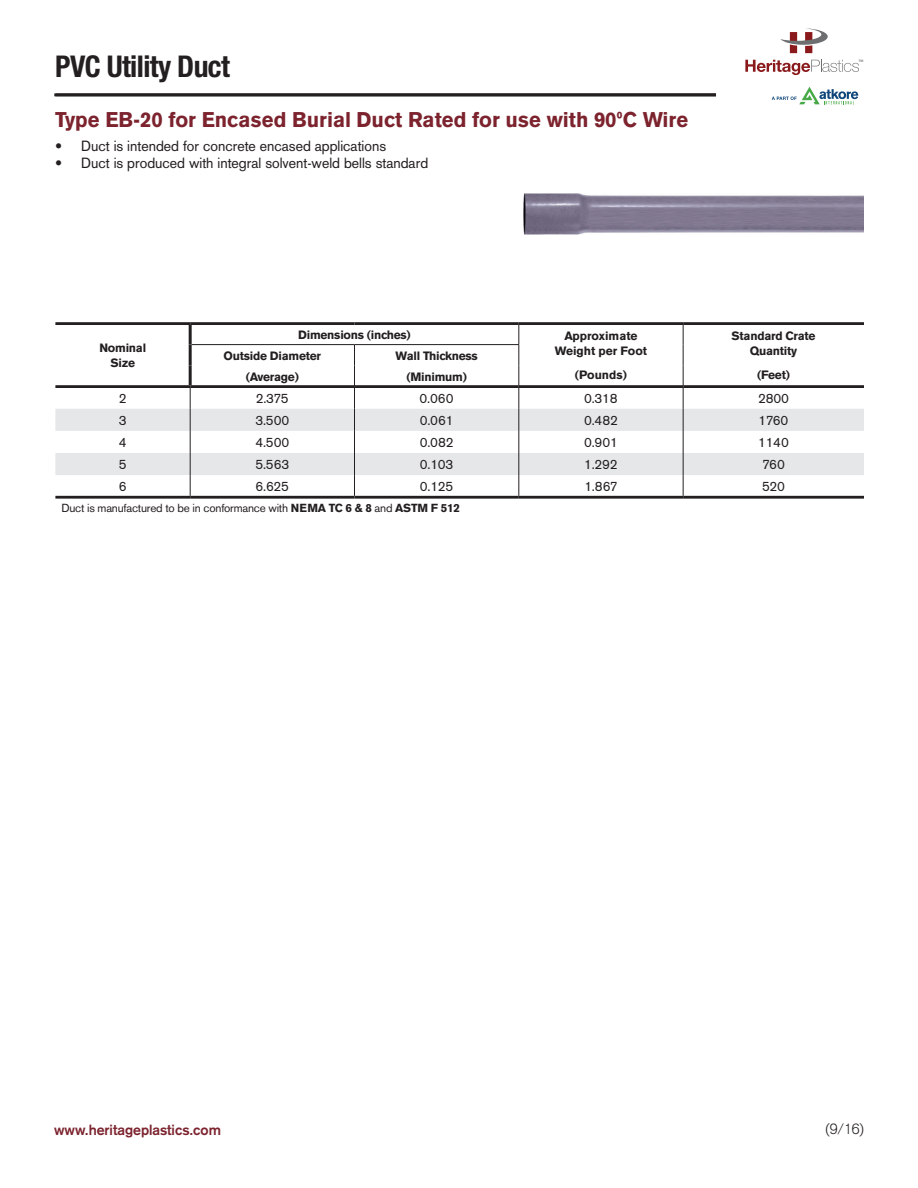
<style>
.page{position:relative;width:918px;height:1188px;background:#fff}
.page>*{position:absolute;margin:0;border:0;box-sizing:border-box;transform-origin:0 0}
.DocumentHeadline{font:700 condensed 30px "Helvetica Neue LT";letter-spacing:-.02em;color:#231f20}
.SmallerBody{font:900 21px "Akzidenz Grotesk";letter-spacing:-.005em;color:#7c232e}
.t1{font:14.55px "Akzidenz Grotesk";color:#231f20}
.BodyBullets{font:700 14.55px "Akzidenz Grotesk";color:#7c232e}
.BodyBullets-2{font:300 14.55px "Akzidenz Grotesk";color:#231f20}
.ChartHeads{font:13.5px "Akzidenz Grotesk BE";letter-spacing:-.02em;color:#231f20}
.ChartHeads-2{font:700 12px/15px "Akzidenz Grotesk BE";letter-spacing:-.02em;color:#231f20;text-align:center}
.ChartHeads-3{font:700 12px/15px "Akzidenz Grotesk BE";color:#231f20;text-align:center}
.ChartHeads-4{font:11.7px "Akzidenz Grotesk BE";letter-spacing:-.02em;color:#231f20}
.t2{font:7.8px "Myriad Pro";color:#6d6e70}
.s1{font-family:"Myriad Pro";font-weight:700;font-stretch:condensed}
.s2{font-weight:700}
</style>
<div class="page">
<svg style="left:772px;top:87px;width:86px;height:17px"></svg>
<svg style="left:745px;top:60px;width:114px;height:15px"></svg>
<svg style="left:780px;top:29px;width:48px;height:24px"></svg>
<hr style="left:54px;top:93px;width:662px;height:3px;background:#231f20">
<svg style="left:55px;top:409px;width:809px;height:66px;fill:#e6e7e9"></svg>
<hr style="left:55px;top:322px;width:135px;height:3px;background:#231f20">
<hr style="left:190px;top:322px;width:164px;height:3px;background:#231f20">
<hr style="left:354px;top:322px;width:165px;height:3px;background:#231f20">
<hr style="left:519px;top:322px;width:164px;height:3px;background:#231f20">
<hr style="left:683px;top:322px;width:181px;height:3px;background:#231f20">
<hr style="left:55px;top:385px;width:135px;height:3px;background:#231f20">
<hr style="left:190px;top:385px;width:164px;height:3px;background:#231f20">
<hr style="left:355px;top:385px;width:164px;height:3px;background:#231f20">
<hr style="left:519px;top:385px;width:164px;height:3px;background:#231f20">
<hr style="left:683px;top:385px;width:181px;height:3px;background:#231f20">
<hr style="left:55px;top:496px;width:135px;height:3px;background:#231f20">
<hr style="left:190px;top:496px;width:164px;height:3px;background:#231f20">
<hr style="left:354px;top:496px;width:165px;height:3px;background:#231f20">
<hr style="left:519px;top:496px;width:164px;height:3px;background:#231f20">
<hr style="left:683px;top:496px;width:181px;height:3px;background:#231f20">
<svg style="left:190px;top:388px;width:1px;height:108px"></svg>
<hr style="left:192px;top:344px;width:162px;height:1px;background:#231f20">
<hr style="left:354px;top:344px;width:165px;height:1px;background:#231f20">
<hr style="left:189px;top:325px;width:3px;height:20px;background:#231f20">
<hr style="left:189px;top:345px;width:3px;height:21px;background:#231f20">
<hr style="left:189px;top:366px;width:3px;height:19px;background:#231f20">
<svg style="left:683px;top:325px;width:1px;height:171px"></svg>
<svg style="left:354px;top:345px;width:1px;height:151px"></svg>
<svg style="left:519px;top:325px;width:1px;height:171px"></svg>
<img style="left:523px;top:193px;width:340px;height:41px">
<p class="DocumentHeadline" style="left:55px;top:48px;width:176px">PVC Utility Duct</p>
<p class="SmallerBody" style="left:55px;top:107px;width:635px">Type EB-20 for Encased Burial Duct Rated for use with 90<span class="s1">o</span>C Wire</p>
<p class="t1" style="left:55px;top:137px;width:333px">• Duct is intended for concrete encased applications</p>
<p class="t1" style="left:55px;top:154px;width:375px">• Duct is produced with integral solvent-weld bells standard</p>
<p class="t2" style="left:859px;top:58px;width:6px">™</p>
<p class="ChartHeads-2" style="left:99px;top:341px;width:48px">Nominal<br>Size</p>
<p class="ChartHeads-2" style="left:298px;top:327px;width:114px">Dimensions (inches)</p>
<p class="ChartHeads-3" style="left:555px;top:329px;width:94px">Approximate<br>Weight per Foot</p>
<p class="ChartHeads-2" style="left:575px;top:367px;width:54px">(Pounds)</p>
<p class="ChartHeads-2" style="left:224px;top:348px;width:99px">Outside Diameter</p>
<p class="ChartHeads-2" style="left:395px;top:348px;width:84px">Wall Thickness</p>
<p class="ChartHeads-2" style="left:246px;top:369px;width:55px">(Average)</p>
<p class="ChartHeads-2" style="left:406px;top:369px;width:62px">(Minimum)</p>
<p class="ChartHeads-2" style="left:732px;top:329px;width:85px">Standard Crate<br>Quantity</p>
<p class="ChartHeads-2" style="left:757px;top:367px;width:34px">(Feet)</p>
<p class="ChartHeads" style="left:119px;top:390px;width:9px">2</p>
<p class="ChartHeads" style="left:256px;top:390px;width:34px">2.375</p>
<p class="ChartHeads" style="left:420px;top:390px;width:36px">0.060</p>
<p class="ChartHeads" style="left:584px;top:390px;width:35px">0.318</p>
<p class="ChartHeads" style="left:758px;top:390px;width:32px">2800</p>
<p class="ChartHeads" style="left:119px;top:412px;width:9px">3</p>
<p class="ChartHeads" style="left:255px;top:412px;width:35px">3.500</p>
<p class="ChartHeads" style="left:420px;top:412px;width:35px">0.061</p>
<p class="ChartHeads" style="left:584px;top:412px;width:35px">0.482</p>
<p class="ChartHeads" style="left:759px;top:412px;width:31px">1760</p>
<p class="ChartHeads" style="left:119px;top:434px;width:9px">4</p>
<p class="ChartHeads" style="left:255px;top:434px;width:35px">4.500</p>
<p class="ChartHeads" style="left:420px;top:434px;width:35px">0.082</p>
<p class="ChartHeads" style="left:584px;top:434px;width:35px">0.901</p>
<p class="ChartHeads" style="left:758px;top:434px;width:32px">1140</p>
<p class="ChartHeads" style="left:119px;top:456px;width:9px">5</p>
<p class="ChartHeads" style="left:255px;top:456px;width:35px">5.563</p>
<p class="ChartHeads" style="left:420px;top:456px;width:35px">0.103</p>
<p class="ChartHeads" style="left:584px;top:456px;width:35px">1.292</p>
<p class="ChartHeads" style="left:762px;top:456px;width:24px">760</p>
<p class="ChartHeads" style="left:119px;top:478px;width:9px">6</p>
<p class="ChartHeads" style="left:256px;top:478px;width:35px">6.625</p>
<p class="ChartHeads" style="left:420px;top:478px;width:35px">0.125</p>
<p class="ChartHeads" style="left:584px;top:478px;width:35px">1.867</p>
<p class="ChartHeads" style="left:762px;top:478px;width:25px">520</p>
<p class="ChartHeads-4" style="left:61px;top:501px;width:400px">Duct is manufactured to be in conformance with <span class="s2">NEMA TC 6 &amp; 8</span> and <span class="s2">ASTM F 512</span></p>
<p class="BodyBullets" style="left:54px;top:1121px;width:168px">www.heritageplastics.com</p>
<p class="BodyBullets-2" style="left:826px;top:1121px;width:40px">(9/16)</p>
</div>
